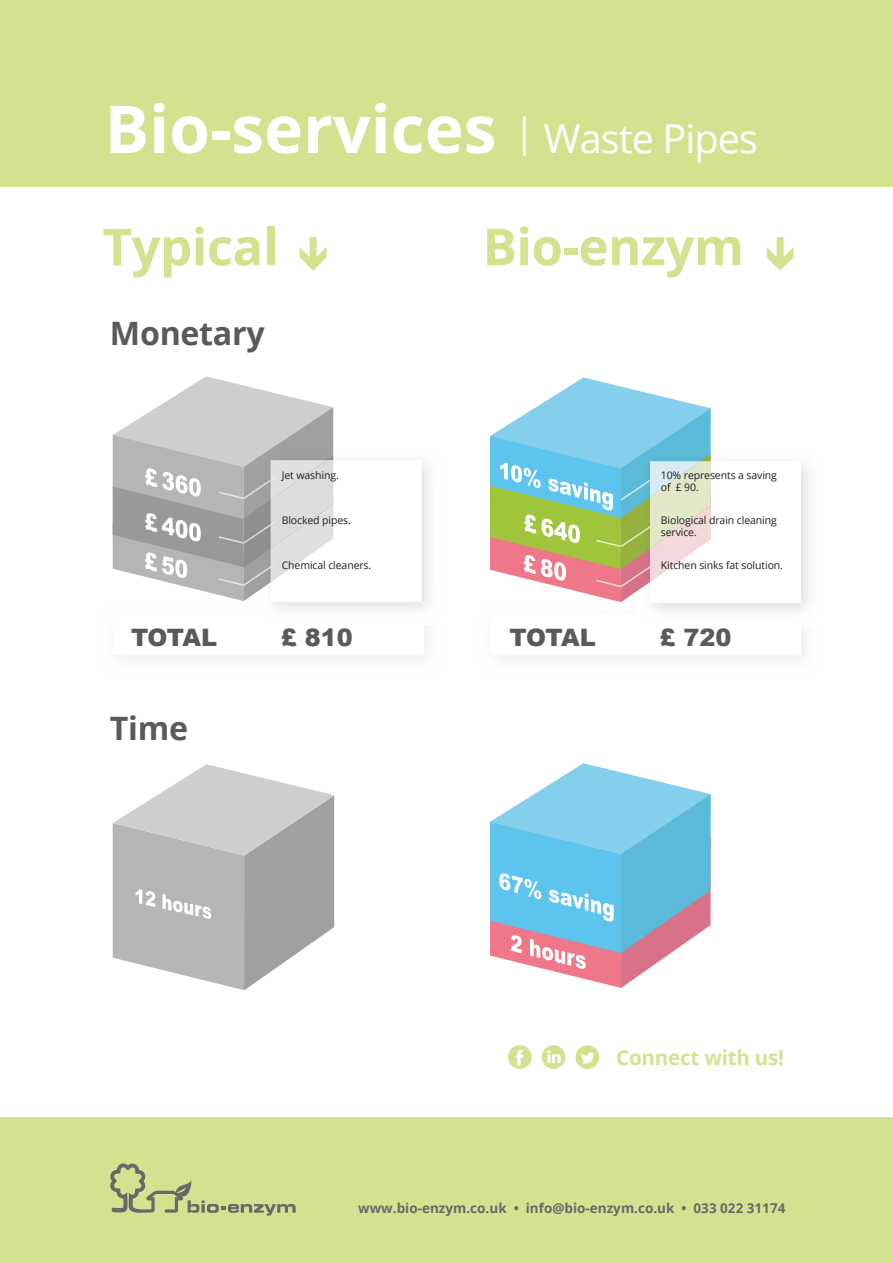
<style>
.page{position:relative;width:893px;height:1263px;background:#fff}
.page>*{position:absolute;margin:0;border:0;box-sizing:border-box;transform-origin:0 0}
.t1{font:700 66px "Open Sans";color:#fff}
.t2{font:700 51px "Open Sans";letter-spacing:-.01em;color:#d6e190}
.t3{font:700 32.25px "Open Sans";letter-spacing:-.01em;color:#5a5a5a}
.t4{font:900 24px "Arial";letter-spacing:-.015em;color:#5a5a5a}
.t5{font:700 20.55px "Open Sans";letter-spacing:-.01em;color:#d6e190}
.t6{font:700 13.5px "Open Sans";color:#696868}
.t7{font:10.5px/12px "Open Sans";letter-spacing:-.01em;color:#1f2020}
.s1{font-weight:400;font-size:39.75px}
</style>
<div class="page">
<div style="left:0;top:1117px;width:893px;height:146px;background:#d6e190"></div>
<div style="left:0;top:0;width:893px;height:186px;background:#d6e190"></div>
<svg style="left:110px;top:1163px;width:186px;height:53px"></svg>
<div style="left:508px;top:1045px;width:24px;height:24px;background:#d6e18f;border-radius:50%"></div>
<svg style="left:516px;top:1050px;width:7px;height:15px"></svg>
<div style="left:542px;top:1045px;width:23px;height:24px;background:#d6e18f;border-radius:50%"></div>
<svg style="left:547px;top:1050px;width:14px;height:13px"></svg>
<div style="left:575px;top:1045px;width:24px;height:24px;background:#d6e18f;border-radius:50%"></div>
<svg style="left:581px;top:1052px;width:14px;height:12px"></svg>
<svg style="left:490px;top:377px;width:311px;height:226px"></svg>
<svg style="left:113px;top:376px;width:308px;height:226px"></svg>
<svg style="left:113px;top:764px;width:221px;height:226px"></svg>
<svg style="left:490px;top:763px;width:221px;height:225px"></svg>
<h1 class="t1" style="left:105px;top:82px;width:655px">Bio-services <span class="s1">| Waste Pipes</span></h1>
<h2 class="t2" style="left:102px;top:211px;width:177px">Typical</h2>
<h2 class="t2" style="left:483px;top:211px;width:263px">Bio-enzym</h2>
<h3 class="t3" style="left:110px;top:310px;width:156px">Monetary</h3>
<p class="t7" style="left:282px;top:469px;width:59px">Jet washing.</p>
<p class="t7" style="left:661px;top:469px;width:118px">10% represents a saving of £ 90.</p>
<p class="t7" style="left:282px;top:514px;width:71px">Blocked pipes.</p>
<p class="t7" style="left:661px;top:514px;width:117px">Biological drain cleaning service.</p>
<p class="t7" style="left:282px;top:558px;width:91px">Chemical cleaners.</p>
<p class="t7" style="left:661px;top:558px;width:124px">Kitchen sinks fat solution.</p>
<h3 class="t4" style="left:131px;top:620px;width:88px">TOTAL</h3>
<h3 class="t4" style="left:281px;top:620px;width:74px">£ 810</h3>
<h3 class="t4" style="left:510px;top:620px;width:88px">TOTAL</h3>
<h3 class="t4" style="left:659px;top:620px;width:74px">£ 720</h3>
<h3 class="t3" style="left:110px;top:705px;width:80px">Time</h3>
<h3 class="t5" style="left:616px;top:1043px;width:169px">Connect with us!</h3>
<p class="t6" style="left:358px;top:1198px;width:429px">www.bio-enzym.co.uk • info@bio-enzym.co.uk • 033 022 31174</p>
</div>
